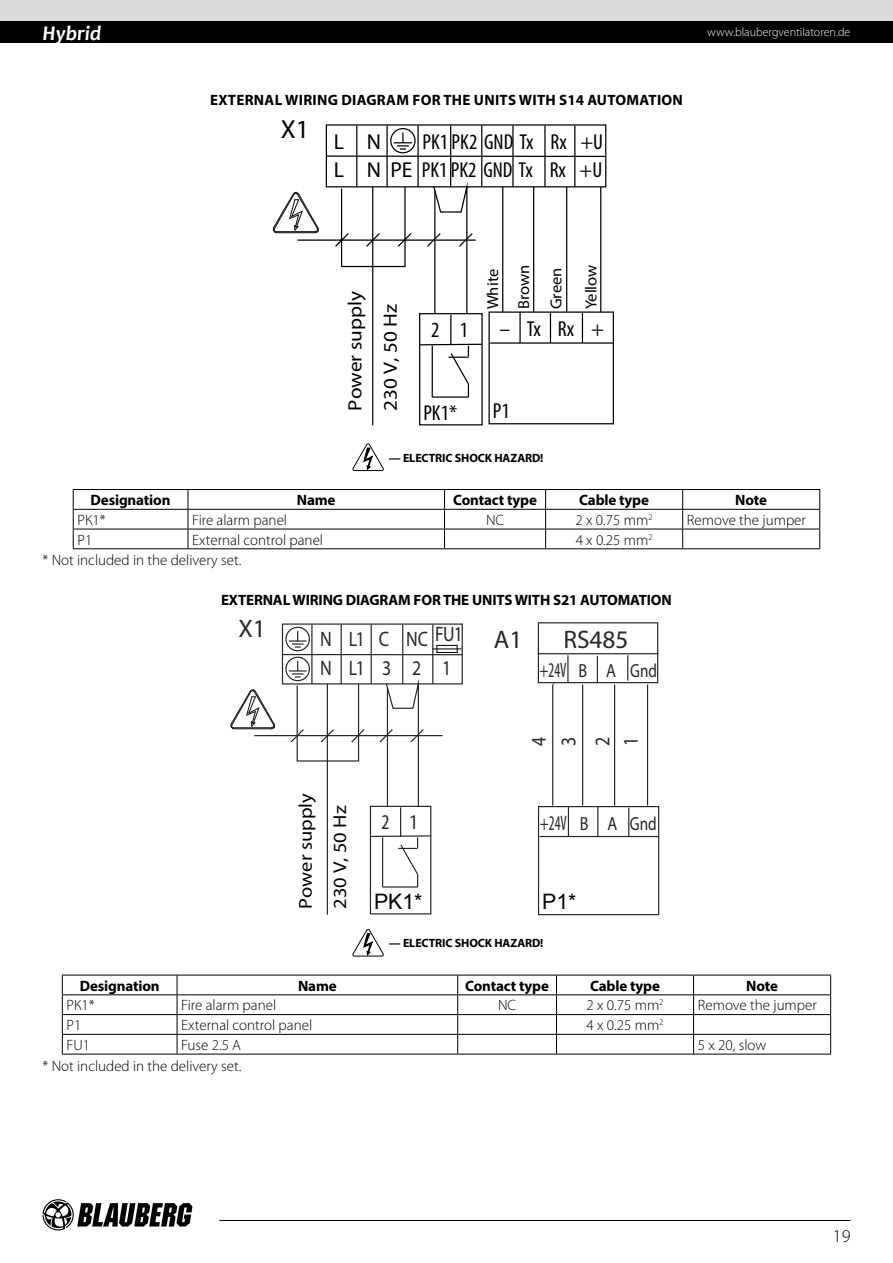
<style>
.page{position:relative;width:893px;height:1263px;background:#fff}
.page>*{position:absolute;margin:0;border:0;box-sizing:border-box;transform-origin:0 0}
.t1{font:26.25px "Myriad Pro";color:#000}
.t2{font:25.35px "Myriad Pro";color:#2b2523}
.t3{font:condensed 21.6px/28.3px "Myriad Pro";color:#000;text-align:right}
.t4{font:21.3px "Arial";color:#010203}
.t5{font:21px/29.7px "Myriad Pro";letter-spacing:-.05em;color:#2b2523;scale:.85 1}
.t6{font:italic 700 21px "Candara";color:#fff}
.t7{font:condensed 21px "Myriad Pro";color:#2b2523}
.t8{font:19.2px/35.2px "Myriad Pro";color:#000;scale:1.1 1}
.t9{font:19.05px "Myriad Pro";color:#2b2523;scale:.85 1}
.t10{font:18.6px/34px "Myriad Pro";color:#000;scale:1.1 1}
.t11{font:300 18px "Myriad Pro";color:#000}
.t12{font:16.05px/30.9px "Myriad Pro";color:#000;scale:1.04 1}
.t13{font:300 15px "Myriad Pro";color:#000}
.t14{font:700 15px "Myriad Pro";letter-spacing:-.01em;color:#000}
.t15{font:700 15px "Myriad Pro";letter-spacing:.02em;color:#000}
.t16{font:700 12px "Myriad Pro";letter-spacing:-.01em;color:#000}
.t17{font:300 12px "Myriad Pro";color:#fff}
.s1{font-stretch:normal}
.s2{font-stretch:condensed;font-size:21px}
</style>
<div class="page">
<div style="left:0;top:0;width:893px;height:21px;background:#dadada"></div>
<div style="left:0;top:21px;width:893px;height:22px;background:#000"></div>
<svg style="left:43px;top:1199px;width:149px;height:31px"></svg>
<hr style="left:219px;top:1220px;width:631px;height:1px;background:#000">
<hr style="left:490px;top:342px;width:124px;height:2px;background:#000">
<svg style="left:272px;top:124px;width:335px;height:302px"></svg>
<svg style="left:352px;top:443px;width:32px;height:28px"></svg>
<hr style="left:73px;top:489px;width:115px;height:1px;background:#000">
<hr style="left:188px;top:489px;width:257px;height:1px;background:#000">
<hr style="left:445px;top:489px;width:101px;height:1px;background:#000">
<hr style="left:546px;top:489px;width:137px;height:1px;background:#000">
<hr style="left:683px;top:489px;width:137px;height:1px;background:#000">
<hr style="left:73px;top:509px;width:115px;height:1px;background:#000">
<hr style="left:188px;top:509px;width:257px;height:1px;background:#000">
<hr style="left:445px;top:509px;width:101px;height:1px;background:#000">
<hr style="left:546px;top:509px;width:137px;height:1px;background:#000">
<hr style="left:683px;top:509px;width:137px;height:1px;background:#000">
<hr style="left:73px;top:529px;width:115px;height:1px;background:#000">
<svg style="left:73px;top:490px;width:1px;height:58px"></svg>
<hr style="left:188px;top:529px;width:257px;height:1px;background:#000">
<svg style="left:188px;top:490px;width:1px;height:58px"></svg>
<hr style="left:445px;top:529px;width:101px;height:1px;background:#000">
<svg style="left:444px;top:490px;width:1px;height:58px"></svg>
<hr style="left:546px;top:529px;width:137px;height:1px;background:#000">
<svg style="left:545px;top:490px;width:1px;height:58px"></svg>
<hr style="left:683px;top:529px;width:137px;height:1px;background:#000">
<svg style="left:682px;top:490px;width:1px;height:58px"></svg>
<svg style="left:819px;top:490px;width:1px;height:58px"></svg>
<hr style="left:73px;top:548px;width:115px;height:1px;background:#000">
<hr style="left:188px;top:548px;width:257px;height:1px;background:#000">
<hr style="left:445px;top:548px;width:101px;height:1px;background:#000">
<hr style="left:546px;top:548px;width:137px;height:1px;background:#000">
<hr style="left:683px;top:548px;width:137px;height:1px;background:#000">
<hr style="left:552px;top:684px;width:1px;height:121px;background:#2b2523">
<hr style="left:582px;top:684px;width:1px;height:121px;background:#2b2523">
<hr style="left:614px;top:684px;width:1px;height:121px;background:#2b2523">
<hr style="left:647px;top:684px;width:1px;height:121px;background:#2b2523">
<div style="left:538px;top:806px;width:121px;height:109px;border:1px solid #2b2523"></div>
<hr style="left:540px;top:836px;width:119px;height:1px;background:#2b2523">
<svg style="left:568px;top:807px;width:1px;height:29px"></svg>
<svg style="left:597px;top:807px;width:1px;height:29px"></svg>
<svg style="left:628px;top:808px;width:1px;height:28px"></svg>
<svg style="left:537px;top:622px;width:122px;height:62px"></svg>
<svg style="left:230px;top:623px;width:233px;height:292px"></svg>
<svg style="left:352px;top:929px;width:32px;height:27px"></svg>
<hr style="left:62px;top:975px;width:115px;height:1px;background:#000">
<hr style="left:177px;top:975px;width:281px;height:1px;background:#000">
<hr style="left:458px;top:975px;width:98px;height:1px;background:#000">
<hr style="left:556px;top:975px;width:138px;height:1px;background:#000">
<hr style="left:694px;top:975px;width:137px;height:1px;background:#000">
<hr style="left:62px;top:994px;width:115px;height:1px;background:#000">
<hr style="left:177px;top:994px;width:281px;height:1px;background:#000">
<hr style="left:458px;top:994px;width:98px;height:1px;background:#000">
<hr style="left:556px;top:994px;width:138px;height:1px;background:#000">
<hr style="left:694px;top:994px;width:137px;height:1px;background:#000">
<hr style="left:62px;top:1014px;width:115px;height:1px;background:#000">
<hr style="left:177px;top:1014px;width:281px;height:1px;background:#000">
<hr style="left:458px;top:1014px;width:98px;height:1px;background:#000">
<hr style="left:556px;top:1014px;width:138px;height:1px;background:#000">
<hr style="left:694px;top:1014px;width:137px;height:1px;background:#000">
<hr style="left:62px;top:1034px;width:115px;height:1px;background:#000">
<svg style="left:62px;top:975px;width:1px;height:79px"></svg>
<hr style="left:177px;top:1034px;width:281px;height:1px;background:#000">
<svg style="left:177px;top:975px;width:1px;height:79px"></svg>
<hr style="left:458px;top:1034px;width:98px;height:1px;background:#000">
<svg style="left:457px;top:975px;width:1px;height:79px"></svg>
<hr style="left:556px;top:1034px;width:138px;height:1px;background:#000">
<svg style="left:556px;top:975px;width:1px;height:79px"></svg>
<hr style="left:694px;top:1034px;width:137px;height:1px;background:#000">
<svg style="left:693px;top:975px;width:1px;height:79px"></svg>
<svg style="left:830px;top:975px;width:1px;height:79px"></svg>
<hr style="left:62px;top:1054px;width:115px;height:1px;background:#000">
<hr style="left:177px;top:1054px;width:281px;height:1px;background:#000">
<hr style="left:458px;top:1054px;width:98px;height:1px;background:#000">
<hr style="left:556px;top:1054px;width:138px;height:1px;background:#000">
<hr style="left:694px;top:1054px;width:137px;height:1px;background:#000">
<h3 class="t6" style="left:43px;top:20px;width:60px">Hybrid</h3>
<p class="t17" style="left:707px;top:26px;width:145px">www.blaubergventilatoren.de</p>
<p class="t15" style="left:210px;top:90px;width:474px">EXTERNAL WIRING DIAGRAM FOR THE UNITS WITH S14 AUTOMATION</p>
<h1 class="t1" style="left:281px;top:113px;width:102px">X1 <sub>L</sub> <sub>N</sub></h1>
<h3 class="t3" style="left:334px;top:128px;width:271px">PK1 PK2 GND Tx Rx +U<br><span class="s1">L N PE</span> PK1 PK2 GND Tx Rx +U</h3>
<p class="t8" style="left:337px;top:411px;width:110px;rotate:-90deg">Power supply<br>230 V, 50 Hz</p>
<p class="t12" style="left:477px;top:309px;width:45px;rotate:-90deg">White<br>Brown</p>
<p class="t12" style="left:538px;top:309px;width:45px;line-height:35.1px;rotate:-90deg">Green<br>Yellow</p>
<h3 class="t3" style="left:431px;top:316px;width:39px">2 1</h3>
<h3 class="t3" style="left:500px;top:314px;width:106px">– Tx Rx +</h3>
<h3 class="t3" style="left:423px;top:398px;width:35px">PK1*</h3>
<h3 class="t3" style="left:493px;top:396px;width:18px">P1</h3>
<p class="t16" style="left:389px;top:450px;width:156px">— ELECTRIC SHOCK HAZARD!</p>
<p class="t14" style="left:91px;top:490px;width:81px">Designation</p>
<p class="t14" style="left:297px;top:490px;width:40px">Name</p>
<p class="t14" style="left:453px;top:490px;width:85px">Contact type</p>
<p class="t14" style="left:579px;top:490px;width:71px">Cable type</p>
<p class="t14" style="left:735px;top:490px;width:33px">Note</p>
<p class="t13" style="left:77px;top:511px;width:30px">РК1*</p>
<p class="t13" style="left:192px;top:511px;width:96px">Fire alarm panel</p>
<p class="t13" style="left:486px;top:511px;width:20px">NC</p>
<p class="t13" style="left:576px;top:511px;width:79px">2 x 0.75 mm<sup>2</sup></p>
<p class="t13" style="left:687px;top:511px;width:121px">Remove the jumper</p>
<p class="t13" style="left:77px;top:531px;width:16px">Р1</p>
<p class="t13" style="left:192px;top:531px;width:132px">External control panel</p>
<p class="t13" style="left:576px;top:531px;width:78px">4 x 0.25 mm<sup>2</sup></p>
<p class="t13" style="left:43px;top:552px;width:200px">* Not included in the delivery set.</p>
<p class="t14" style="left:221px;top:590px;width:452px">EXTERNAL WIRING DIAGRAM FOR THE UNITS WITH S21 AUTOMATION</p>
<h2 class="t2" style="left:238px;top:613px;width:29px">X1</h2>
<h3 class="t5" style="left:320px;top:623px;width:170px">N L1 C NC FU1<br>N L1 3 2 1</h3>
<h2 class="t2" style="left:494px;top:623px;width:30px">A1</h2>
<h2 class="t2" style="left:563px;top:623px;width:67px">RS485</h2>
<p class="t9" style="left:540px;top:659px;width:140px"><span class="s2">+24V</span> B A Gnd</p>
<p class="t10" style="left:288px;top:909px;width:106px;rotate:-90deg">Power supply<br>230 V, 50 Hz</p>
<h3 class="t5" style="left:524px;top:746px;width:12px;rotate:-90deg">4<br>3</h3>
<h3 class="t5" style="left:588px;top:746px;width:12px;line-height:28.3px;rotate:-90deg">2<br>1</h3>
<h3 class="t7" style="left:381px;top:810px;width:37px">2 1</h3>
<p class="t9" style="left:540px;top:812px;width:139px"><span class="s2">+24V</span> B A Gnd</p>
<h3 class="t4" style="left:374px;top:887px;width:50px">PK1*</h3>
<h3 class="t4" style="left:542px;top:888px;width:36px">P1*</h3>
<p class="t16" style="left:389px;top:935px;width:156px">— ELECTRIC SHOCK HAZARD!</p>
<p class="t14" style="left:80px;top:976px;width:81px">Designation</p>
<p class="t14" style="left:298px;top:976px;width:40px">Name</p>
<p class="t14" style="left:465px;top:976px;width:85px">Contact type</p>
<p class="t14" style="left:590px;top:976px;width:71px">Cable type</p>
<p class="t14" style="left:746px;top:976px;width:33px">Note</p>
<p class="t13" style="left:67px;top:997px;width:30px">РК1*</p>
<p class="t13" style="left:181px;top:997px;width:96px">Fire alarm panel</p>
<p class="t13" style="left:498px;top:997px;width:20px">NC</p>
<p class="t13" style="left:587px;top:997px;width:79px">2 x 0.75 mm<sup>2</sup></p>
<p class="t13" style="left:698px;top:997px;width:121px">Remove the jumper</p>
<p class="t13" style="left:67px;top:1017px;width:16px">Р1</p>
<p class="t13" style="left:181px;top:1017px;width:132px">External control panel</p>
<p class="t13" style="left:587px;top:1017px;width:78px">4 x 0.25 mm<sup>2</sup></p>
<p class="t13" style="left:67px;top:1036px;width:25px">FU1</p>
<p class="t13" style="left:181px;top:1036px;width:61px">Fuse 2.5 A</p>
<p class="t13" style="left:698px;top:1036px;width:70px">5 x 20, slow</p>
<p class="t13" style="left:43px;top:1057px;width:200px">* Not included in the delivery set.</p>
<p class="t11" style="left:833px;top:1226px;width:19px">19</p>
</div>
